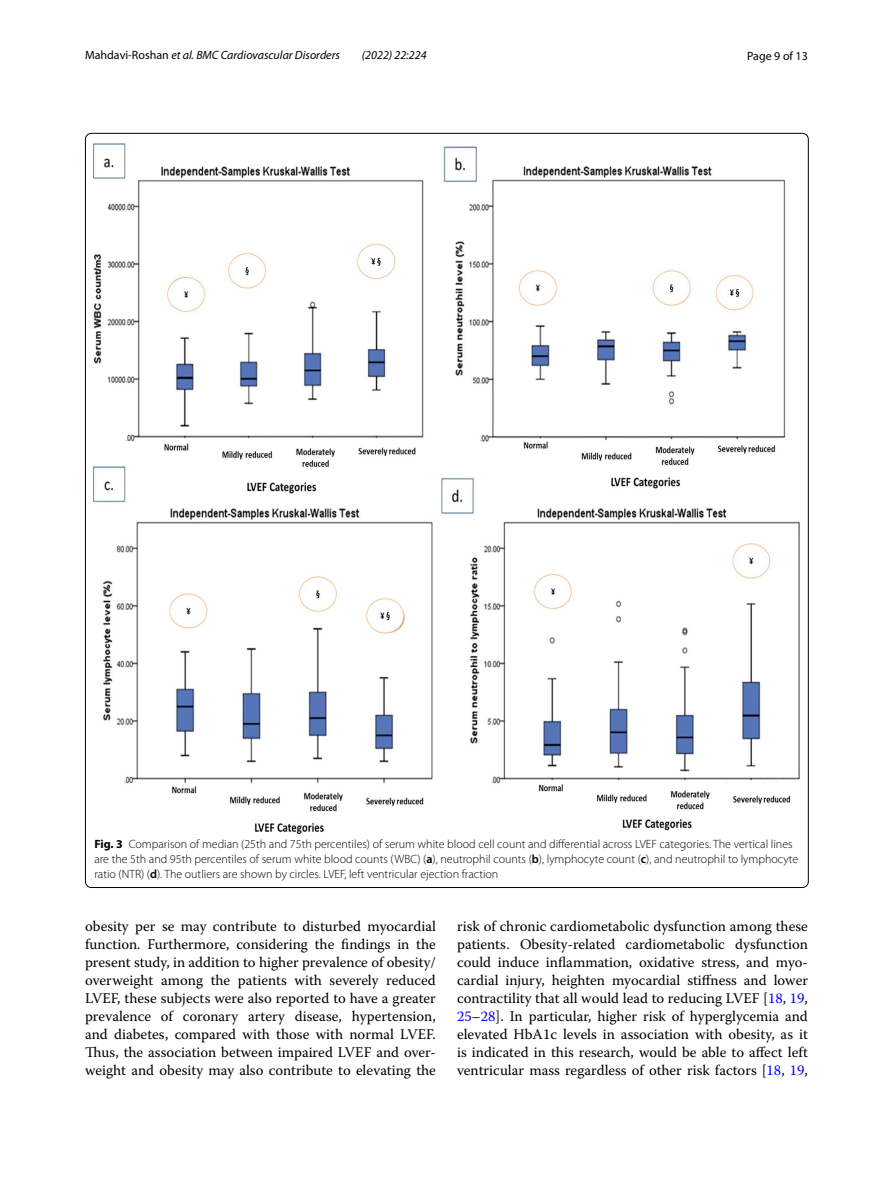
<style>
.page{position:relative;width:893px;height:1187px;background:#fff}
.page>*{position:absolute;margin:0;border:0;box-sizing:border-box;transform-origin:0 0}
.t1{font:14.7px/18px "Warnock Pro";color:#000;text-align:justify}
.t2{font:300 12px/15px "Myriad Pro";color:#000}
.t3{font:italic 12px "Myriad Pro";color:#000}
.t4{font:12px "Myriad Pro";color:#000}
.s1{font-style:normal}
.s2{font-weight:700}
.s3{font-weight:600}
.s4{color:#00f}
</style>
<div class="page">
<img style="left:94px;top:143px;width:706px;height:690px">
<p class="t3" style="left:85px;top:48px;width:256px"><span class="s1">Mahdavi‑Roshan</span> et al. BMC Cardiovascular Disorders</p>
<p class="t3" style="left:362px;top:48px;width:66px">(2022) 22:224</p>
<p class="t4" style="left:747px;top:48px;width:62px">Page 9 of 13</p>
<p class="t2" style="left:94px;top:836px;width:705px"><span class="s2">Fig. 3</span> Comparison of median (25th and 75th percentiles) of serum white blood cell count and differential across LVEF categories. The vertical lines are the 5th and 95th percentiles of serum white blood counts (WBC) (<span class="s3">a</span>), neutrophil counts (<span class="s3">b</span>), lymphocyte count (<span class="s3">c</span>), and neutrophil to lymphocyte ratio (NTR) (<span class="s3">d</span>). The outliers are shown by circles. LVEF, left ventricular ejection fraction</p>
<p class="t1" style="left:85px;top:916px;width:352px">obesity per se may contribute to disturbed myocardial function. Furthermore, considering the findings in the present study, in addition to higher prevalence of obesity/ overweight among the patients with severely reduced LVEF, these subjects were also reported to have a greater prevalence of coronary artery disease, hypertension, and diabetes, compared with those with normal LVEF.<br>Thus, the association between impaired LVEF and over&shy;weight and obesity may also contribute to elevating the</p>
<p class="t1" style="left:457px;top:916px;width:352px">risk of chronic cardiometabolic dysfunction among these patients. Obesity-related cardiometabolic dysfunction could induce inflammation, oxidative stress, and myo&shy;cardial injury, heighten myocardial stiffness and lower contractility that all would lead to reducing LVEF [<span class="s4">18</span>, <span class="s4">19</span>, <span class="s4">25</span>–<span class="s4">28</span>]. In particular, higher risk of hyperglycemia and elevated HbA1c levels in association with obesity, as it is indicated in this research, would be able to affect left ventricular mass regardless of other risk factors [<span class="s4">18</span>, <span class="s4">19</span>,</p>
</div>
